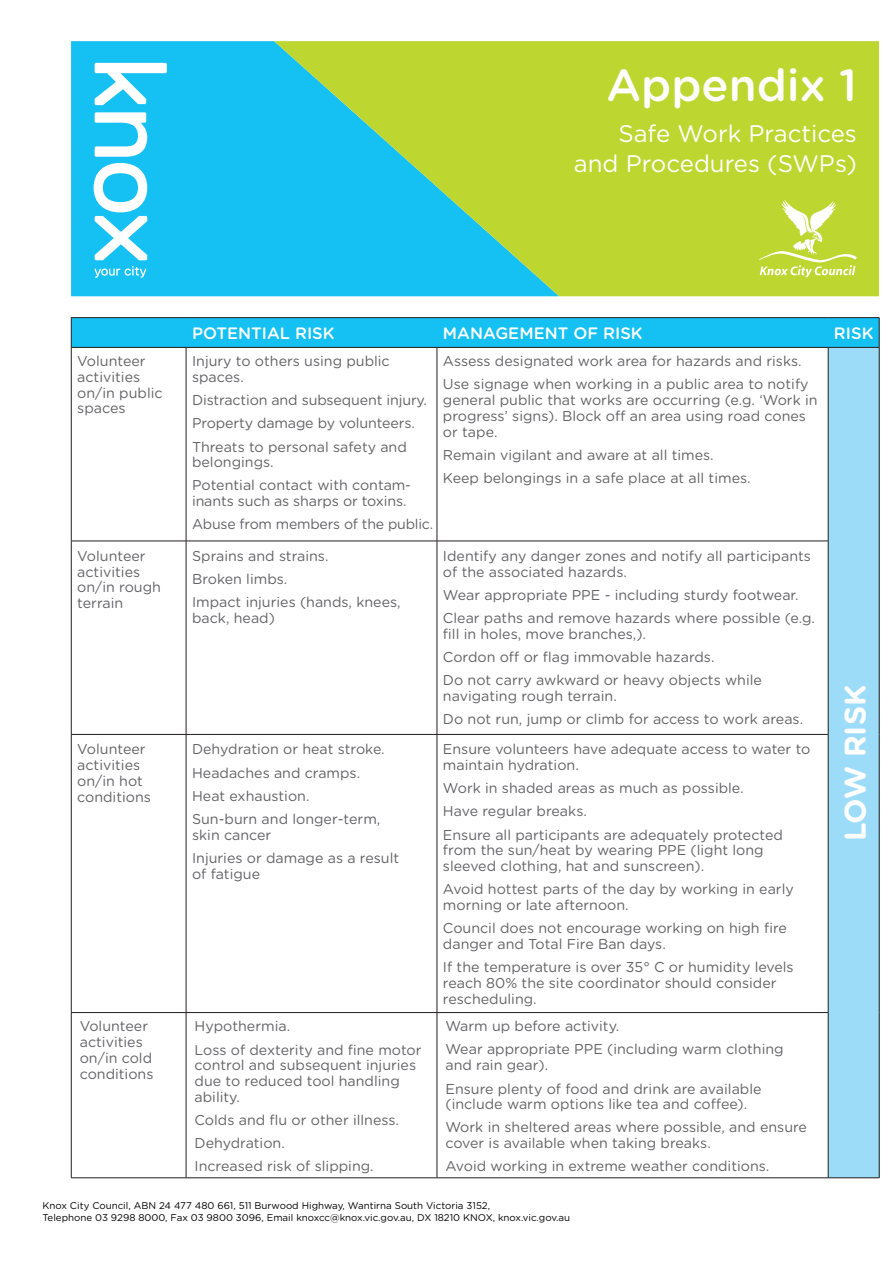
<style>
.page{position:relative;width:893px;height:1263px;background:#fff}
.page>*{position:absolute;margin:0;border:0;box-sizing:border-box;transform-origin:0 0}
.AHead{font:500 45px "Gotham Rounded";color:#fff}
.BHead{font:700 30px "Gotham Rounded";color:#fff}
.BHead-2{font:24px/30px "Gotham Rounded";color:#fff;text-align:right}
.Chart{font:500 16.5px "Gotham Rounded";color:#fff}
.Chart-2{font:14.25px/15.8px "Gotham Rounded";color:#636366}
.t1{font:9.75px/12px "Gotham Rounded";color:#000}
</style>
<div class="page">
<div style="left:71px;top:41px;width:203px;height:255px;background:#15c0f2"></div>
<svg style="left:274px;top:41px;width:605px;height:255px;background:#94d060"></svg>
<div style="left:828px;top:347px;width:51px;height:831px;background:#9cdcf8"></div>
<hr style="left:71px;top:347px;width:115px;height:1px;background:#231f20">
<hr style="left:186px;top:347px;width:251px;height:1px;background:#231f20">
<hr style="left:186px;top:348px;width:1px;height:193px;background:#231f20">
<hr style="left:437px;top:347px;width:391px;height:1px;background:#231f20">
<hr style="left:437px;top:348px;width:1px;height:193px;background:#231f20">
<hr style="left:71px;top:541px;width:115px;height:1px;background:#231f20">
<hr style="left:186px;top:541px;width:251px;height:1px;background:#231f20">
<hr style="left:186px;top:541px;width:1px;height:193px;background:#231f20">
<hr style="left:437px;top:541px;width:391px;height:1px;background:#231f20">
<hr style="left:437px;top:541px;width:1px;height:193px;background:#231f20">
<hr style="left:71px;top:734px;width:115px;height:1px;background:#231f20">
<hr style="left:186px;top:734px;width:251px;height:1px;background:#231f20">
<hr style="left:186px;top:735px;width:1px;height:277px;background:#231f20">
<hr style="left:437px;top:734px;width:391px;height:1px;background:#231f20">
<hr style="left:437px;top:735px;width:1px;height:277px;background:#231f20">
<hr style="left:71px;top:1012px;width:115px;height:1px;background:#231f20">
<hr style="left:186px;top:1012px;width:251px;height:1px;background:#231f20">
<hr style="left:186px;top:1013px;width:1px;height:164px;background:#231f20">
<hr style="left:437px;top:1012px;width:391px;height:1px;background:#231f20">
<hr style="left:437px;top:1013px;width:1px;height:164px;background:#231f20">
<hr style="left:71px;top:317px;width:115px;height:1px;background:#231f20">
<hr style="left:186px;top:317px;width:251px;height:1px;background:#231f20">
<hr style="left:437px;top:317px;width:391px;height:1px;background:#231f20">
<hr style="left:828px;top:317px;width:51px;height:1px;background:#231f20">
<svg style="left:71px;top:318px;width:809px;height:29px;background:#15beef"></svg>
<hr style="left:71px;top:348px;width:1px;height:193px;background:#231f20">
<hr style="left:71px;top:541px;width:1px;height:193px;background:#231f20">
<hr style="left:71px;top:735px;width:1px;height:277px;background:#231f20">
<hr style="left:71px;top:1013px;width:1px;height:164px;background:#231f20">
<hr style="left:71px;top:1177px;width:115px;height:1px;background:#231f20">
<hr style="left:186px;top:1177px;width:251px;height:1px;background:#231f20">
<hr style="left:437px;top:1177px;width:391px;height:1px;background:#231f20">
<hr style="left:828px;top:347px;width:51px;height:1px;background:#231f20">
<hr style="left:828px;top:348px;width:1px;height:193px;background:#231f20">
<hr style="left:879px;top:348px;width:1px;height:193px;background:#231f20">
<hr style="left:828px;top:541px;width:1px;height:193px;background:#231f20">
<hr style="left:879px;top:541px;width:1px;height:193px;background:#231f20">
<hr style="left:828px;top:735px;width:1px;height:277px;background:#231f20">
<hr style="left:879px;top:734px;width:1px;height:278px;background:#231f20">
<hr style="left:828px;top:1013px;width:1px;height:164px;background:#231f20">
<hr style="left:879px;top:1012px;width:1px;height:165px;background:#231f20">
<hr style="left:828px;top:1177px;width:51px;height:1px;background:#231f20">
<svg style="left:759px;top:199px;width:98px;height:78px;background:#cadd58"></svg>
<svg style="left:95px;top:63px;width:72px;height:42px"></svg>
<svg style="left:95px;top:112px;width:52px;height:45px"></svg>
<svg style="left:94px;top:163px;width:53px;height:97px"></svg>
<svg style="left:95px;top:266px;width:51px;height:12px"></svg>
<p class="AHead" style="left:606px;top:53px;width:252px">Appendix 1</p>
<p class="BHead-2" style="left:574px;top:117px;width:284px">Safe Work Practices and Procedures (SWPs)</p>
<p class="Chart" style="left:192px;top:321px;width:144px">POTENTIAL RISK</p>
<p class="Chart" style="left:443px;top:321px;width:201px">MANAGEMENT OF RISK</p>
<p class="Chart" style="left:834px;top:321px;width:41px">RISK</p>
<p class="Chart-2" style="left:77px;top:353px;width:87px">Volunteer activities on/in public spaces</p>
<p class="Chart-2" style="left:192px;top:353px;width:199px">Injury to others using public spaces.</p>
<p class="Chart-2" style="left:192px;top:392px;width:237px">Distraction and subsequent injury.</p>
<p class="Chart-2" style="left:192px;top:415px;width:224px">Property damage by volunteers.</p>
<p class="Chart-2" style="left:192px;top:438px;width:216px">Threats to personal safety and belongings.</p>
<p class="Chart-2" style="left:192px;top:477px;width:220px">Potential contact with contam&shy;inants such as sharps or toxins.</p>
<p class="Chart-2" style="left:192px;top:516px;width:243px">Abuse from members of the public.</p>
<p class="Chart-2" style="left:77px;top:547px;width:85px">Volunteer activities on/in rough terrain</p>
<p class="Chart-2" style="left:192px;top:547px;width:138px">Sprains and strains.</p>
<p class="Chart-2" style="left:192px;top:570px;width:97px">Broken limbs.</p>
<p class="Chart-2" style="left:192px;top:594px;width:210px">Impact injuries (hands, knees, back, head)</p>
<p class="Chart-2" style="left:77px;top:741px;width:75px">Volunteer activities on/in hot conditions</p>
<p class="Chart-2" style="left:192px;top:741px;width:194px">Dehydration or heat stroke.</p>
<p class="Chart-2" style="left:192px;top:764px;width:170px">Headaches and cramps.</p>
<p class="Chart-2" style="left:192px;top:787px;width:119px">Heat exhaustion.</p>
<p class="Chart-2" style="left:192px;top:810px;width:190px">Sun-burn and longer-term, skin cancer</p>
<p class="Chart-2" style="left:192px;top:849px;width:209px">Injuries or damage as a result of fatigue</p>
<p class="Chart-2" style="left:80px;top:1018px;width:75px">Volunteer activities on/in cold conditions</p>
<p class="Chart-2" style="left:195px;top:1018px;width:97px">Hypothermia.</p>
<p class="Chart-2" style="left:195px;top:1041px;width:229px">Loss of dexterity and fine motor control and subsequent injuries due to reduced tool handling ability.</p>
<p class="Chart-2" style="left:195px;top:1111px;width:206px">Colds and flu or other illness.</p>
<p class="Chart-2" style="left:195px;top:1134px;width:92px">Dehydration.</p>
<p class="Chart-2" style="left:195px;top:1158px;width:181px">Increased risk of slipping.</p>
<p class="Chart-2" style="left:443px;top:353px;width:360px">Assess designated work area for hazards and risks.</p>
<p class="Chart-2" style="left:443px;top:376px;width:376px">Use signage when working in a public area to notify general public that works are occurring (e.g. ‘Work in progress’ signs). Block off an area using road cones or tape.</p>
<p class="Chart-2" style="left:443px;top:446px;width:272px">Remain vigilant and aware at all times.</p>
<p class="Chart-2" style="left:443px;top:469px;width:309px">Keep belongings in a safe place at all times.</p>
<p class="Chart-2" style="left:443px;top:547px;width:369px">Identify any danger zones and notify all participants of the associated hazards.</p>
<p class="Chart-2" style="left:443px;top:586px;width:357px">Wear appropriate PPE - including sturdy footwear.</p>
<p class="Chart-2" style="left:443px;top:609px;width:374px">Clear paths and remove hazards where possible (e.g. fill in holes, move branches,).</p>
<p class="Chart-2" style="left:443px;top:648px;width:273px">Cordon off or flag immovable hazards.</p>
<p class="Chart-2" style="left:443px;top:671px;width:321px">Do not carry awkward or heavy objects while navigating rough terrain.</p>
<p class="Chart-2" style="left:443px;top:710px;width:362px">Do not run, jump or climb for access to work areas.</p>
<p class="Chart-2" style="left:443px;top:741px;width:369px">Ensure volunteers have adequate access to water to maintain hydration.</p>
<p class="Chart-2" style="left:443px;top:780px;width:302px">Work in shaded areas as much as possible.</p>
<p class="Chart-2" style="left:443px;top:803px;width:145px">Have regular breaks.</p>
<p class="Chart-2" style="left:443px;top:826px;width:341px">Ensure all participants are adequately protected from the sun/heat by wearing PPE (light long sleeved clothing, hat and sunscreen).</p>
<p class="Chart-2" style="left:443px;top:881px;width:352px">Avoid hottest parts of the day by working in early morning or late afternoon.</p>
<p class="Chart-2" style="left:443px;top:920px;width:345px">Council does not encourage working on high fire danger and Total Fire Ban days.</p>
<p class="Chart-2" style="left:443px;top:959px;width:352px">If the temperature is over 35° C or humidity levels reach 80% the site coordinator should consider rescheduling.</p>
<p class="Chart-2" style="left:445px;top:1018px;width:175px">Warm up before activity.</p>
<p class="Chart-2" style="left:445px;top:1041px;width:340px">Wear appropriate PPE (including warm clothing and rain gear).</p>
<p class="Chart-2" style="left:445px;top:1080px;width:318px">Ensure plenty of food and drink are available (include warm options like tea and coffee).</p>
<p class="Chart-2" style="left:445px;top:1119px;width:363px">Work in sheltered areas where possible, and ensure cover is available when taking breaks.</p>
<p class="Chart-2" style="left:445px;top:1158px;width:325px">Avoid working in extreme weather conditions.</p>
<p class="t1" style="left:43px;top:1199px;width:529px">Knox City Council, ABN 24 477 480 661, 511 Burwood Highway, Wantirna South Victoria 3152,<br>Telephone 03 9298 8000, Fax 03 9800 3096, Email knoxcc@knox.vic.gov.au, DX 18210 KNOX, knox.vic.gov.au</p>
<p class="BHead" style="left:833px;top:841px;width:158px;rotate:-90deg">LOW RISK</p>
</div>
